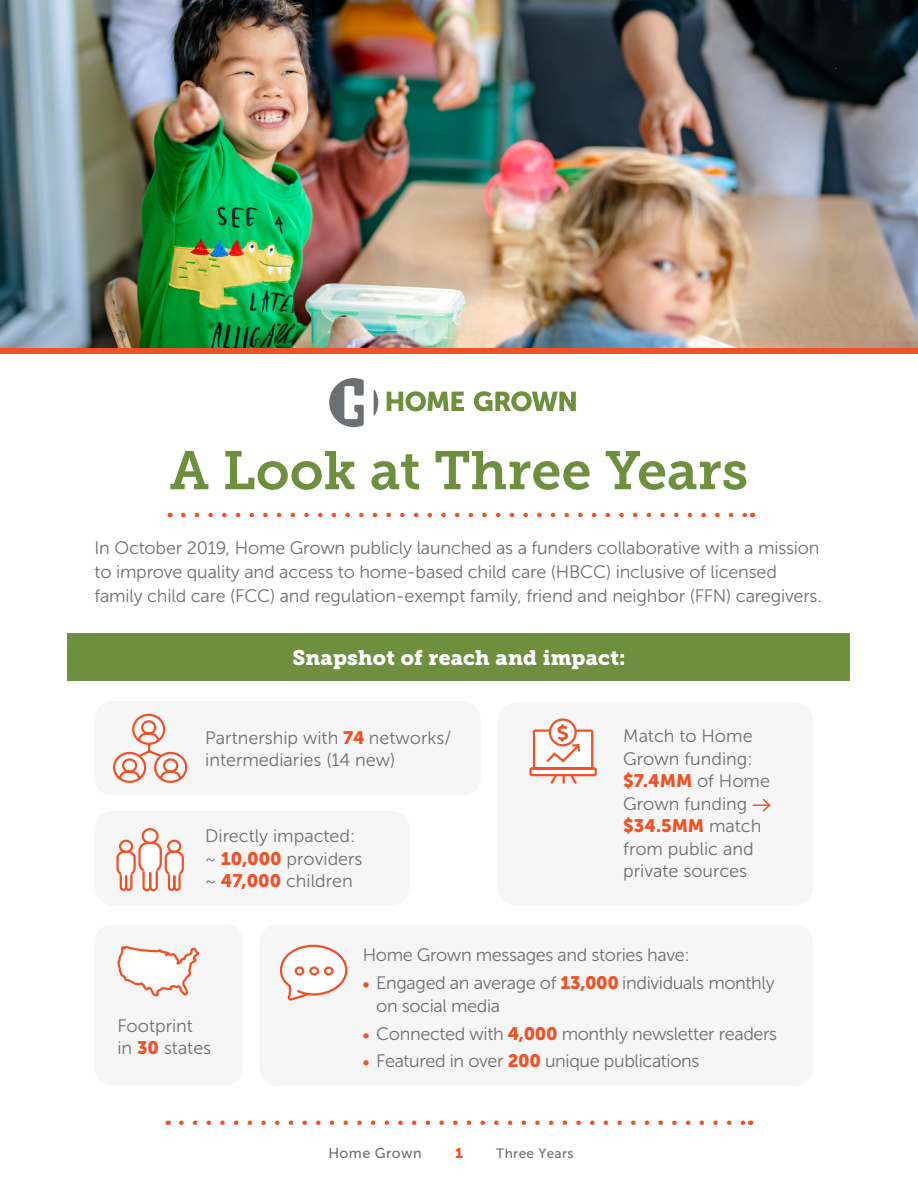
<style>
.page{position:relative;width:918px;height:1188px;background:#fff}
.page>*{position:absolute;margin:0;border:0;box-sizing:border-box;transform-origin:0 0}
.t1{font:54px "Museo Slab 700";color:#6e8f3d}
.t2{font:21px "Museo Slab 900";letter-spacing:.01em;color:#fff}
.t3{font:18px/22.5px "Museo Sans 300";letter-spacing:-.01em;color:#6c7072}
.t4{font:18px "Museo Sans 900";color:#f05126}
.t5{font:14.25px "Museo Sans 500";letter-spacing:.03em;color:#707070}
.t6{font:14.25px "Museo Sans 900";color:#f05126}
.t7{font:13.5px "Museo Sans 500";letter-spacing:.03em;color:#707070}
.s1{font-family:"Museo Sans 900";color:#f05126}
.s2{font-family:"Museo Sans 300";color:#6c7072}
.s3{font-family:"Museo Sans 900";font-size:14.25px;color:#f05126}
</style>
<div class="page">
<svg style="left:181px;top:1120px;width:562px;height:5px"></svg>
<img style="left:0;top:0;width:918px;height:348px">
<svg style="left:183px;top:513px;width:562px;height:4px"></svg>
<div style="left:0;top:348px;width:918px;height:6px;background:#f05126"></div>
<div style="left:68px;top:633px;width:782px;height:47px;background:#6e8f3d"></div>
<div style="left:94px;top:701px;width:387px;height:95px;background:#f6f6f6;border-radius:18px"></div>
<svg style="left:113px;top:713px;width:75px;height:70px"></svg>
<div style="left:94px;top:811px;width:316px;height:94px;background:#f6f6f6;border-radius:18px"></div>
<svg style="left:116px;top:828px;width:68px;height:64px"></svg>
<div style="left:498px;top:703px;width:315px;height:202px;background:#f6f6f6;border-radius:18px"></div>
<svg style="left:550px;top:720px;width:26px;height:25px"></svg>
<div style="left:549px;top:718px;width:28px;height:28px;border:2px solid #f05126;border-radius:50%"></div>
<svg style="left:529px;top:724px;width:68px;height:60px"></svg>
<div style="left:260px;top:924px;width:553px;height:162px;background:#f6f6f6;border-radius:18px"></div>
<svg style="left:279px;top:944px;width:69px;height:57px"></svg>
<svg style="left:374px;top:389px;width:4px;height:27px"></svg>
<svg style="left:329px;top:378px;width:35px;height:49px"></svg>
<svg style="left:387px;top:391px;width:77px;height:20px"></svg>
<svg style="left:474px;top:391px;width:102px;height:20px"></svg>
<div style="left:94px;top:924px;width:149px;height:162px;background:#f6f6f6;border-radius:18px"></div>
<svg style="left:117px;top:945px;width:83px;height:52px"></svg>
<svg style="left:753px;top:799px;width:18px;height:13px"></svg>
<h1 class="t1" style="left:170px;top:440px;width:580px">A Look at Three Years</h1>
<p class="t3" style="left:94px;top:536px;width:729px;line-height:24px">In October 2019, Home Grown publicly launched as a funders collaborative with a mission to improve quality and access to home-based child care (HBCC) inclusive of licensed family child care (FCC) and regulation-exempt family, friend and neighbor (FFN) caregivers.</p>
<p class="t2" style="left:292px;top:645px;width:335px">Snapshot of reach and impact:</p>
<p class="t3" style="left:205px;top:727px;width:248px">Partnership with <span class="s1">74</span> networks/ intermediaries (14 new)</p>
<p class="t3" style="left:205px;top:825px;width:159px">Directly impacted: ~ <span class="s1">10,000</span> providers ~ <span class="s1">47,000</span> children</p>
<p class="t3" style="left:623px;top:725px;width:131px">Match to Home<br>Grown funding:</p>
<p class="t4" style="left:623px;top:771px;width:148px">$7.4MM <span class="s2">of Home</span></p>
<p class="t3" style="left:623px;top:793px;width:126px">Grown funding</p>
<p class="t4" style="left:623px;top:816px;width:140px">$34.5MM <span class="s2">match</span></p>
<p class="t3" style="left:623px;top:838px;width:132px">from public and private sources</p>
<p class="t3" style="left:117px;top:1014px;width:95px">Footprint in <span class="s1">30</span> states</p>
<p class="t3" style="left:363px;top:944px;width:329px">Home Grown messages and stories have:</p>
<p class="t3" style="left:376px;top:972px;width:400px;text-indent:-14px"><span class="s3">•</span> Engaged an average of <span class="s1">13,000</span> individuals monthly on social media</p>
<p class="t3" style="left:363px;top:1022px;width:416px"><span class="s3">•</span> Connected with <span class="s1">4,000</span> monthly newsletter readers</p>
<p class="t3" style="left:363px;top:1050px;width:338px"><span class="s3">•</span> Featured in over <span class="s1">200</span> unique publications</p>
<p class="t5" style="left:328px;top:1145px;width:95px">Home Grown</p>
<p class="t6" style="left:455px;top:1145px;width:9px">1</p>
<p class="t7" style="left:496px;top:1146px;width:79px">Three Years</p>
</div>
